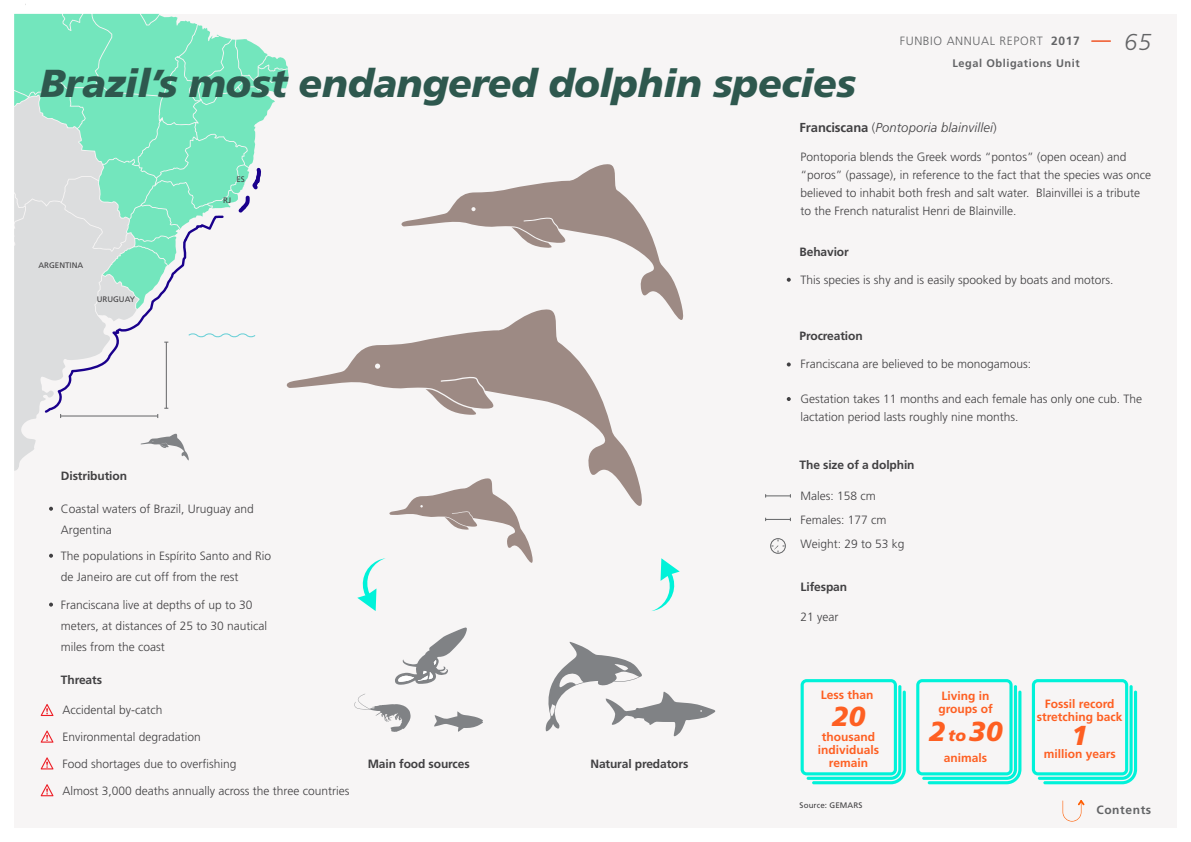
<style>
.page{position:relative;width:1191px;height:842px;background:#fff}
.page>*{position:absolute;margin:0;border:0;box-sizing:border-box;transform-origin:0 0}
.t1{font:italic 900 39px "Frutiger";letter-spacing:-.01em;color:#2e584e}
.t2{font:italic 900 27.4px "Frutiger";color:#fe5f22}
.t3{font:italic 300 23px "Frutiger";color:#636466}
.t4{font:italic 300 13px "Frutiger";letter-spacing:.01em;color:#414042}
.t5{font:300 12px/21px "Frutiger";color:#414042}
.t6{font:700 12px/13px "Frutiger";color:#fe5f22;text-align:center}
.t7{font:700 12px "Frutiger";letter-spacing:-.01em;color:#414042}
.t8{font:300 12px "Frutiger";letter-spacing:.05em;color:#636466}
.t9{font:700 12px "Frutiger";letter-spacing:.05em;color:#636466}
.t10{font:700 11px "Frutiger";letter-spacing:.05em;color:#636466}
.t11{font:8px "Frutiger";color:#414042}
.s1{font-weight:700}
.s2{font-weight:700;font-style:normal}
.s3{font-style:normal}
.s4{font-size:16px}
</style>
<div class="page">
<div style="left:14px;top:14px;width:1162px;height:814px;background:#f7f5f5"></div>
<svg style="left:1091px;top:41px;width:19px;height:1px"></svg>
<svg style="left:1062px;top:800px;width:22px;height:21px"></svg>
<svg style="left:434px;top:711px;width:49px;height:21px"></svg>
<svg style="left:354px;top:694px;width:56px;height:38px"></svg>
<svg style="left:288px;top:332px;width:354px;height:174px"></svg>
<svg style="left:401px;top:164px;width:283px;height:168px"></svg>
<svg style="left:545px;top:642px;width:170px;height:94px"></svg>
<svg style="left:41px;top:704px;width:12px;height:12px"></svg>
<svg style="left:41px;top:730px;width:12px;height:13px"></svg>
<svg style="left:41px;top:757px;width:12px;height:12px"></svg>
<svg style="left:41px;top:784px;width:12px;height:12px"></svg>
<svg style="left:800px;top:679px;width:106px;height:105px"></svg>
<svg style="left:916px;top:679px;width:105px;height:105px"></svg>
<svg style="left:1031px;top:679px;width:106px;height:105px"></svg>
<svg style="left:765px;top:494px;width:26px;height:4px"></svg>
<svg style="left:765px;top:518px;width:26px;height:3px"></svg>
<div style="left:770px;top:538px;width:15px;height:16px;border:1px solid #636466;border-radius:50%"></div>
<svg style="left:772px;top:540px;width:12px;height:12px"></svg>
<svg style="left:49px;top:507px;width:4px;height:4px"></svg>
<svg style="left:49px;top:603px;width:4px;height:4px"></svg>
<svg style="left:49px;top:554px;width:4px;height:4px"></svg>
<svg style="left:786px;top:278px;width:4px;height:4px"></svg>
<svg style="left:786px;top:362px;width:4px;height:4px"></svg>
<svg style="left:786px;top:397px;width:4px;height:4px"></svg>
<svg style="left:652px;top:558px;width:27px;height:53px"></svg>
<svg style="left:357px;top:478px;width:177px;height:133px"></svg>
<svg style="left:395px;top:627px;width:72px;height:58px"></svg>
<svg style="left:14px;top:14px;width:274px;height:457px"></svg>
<p class="t8" style="left:899px;top:34px;width:181px">FUNBIO ANNUAL REPORT <span class="s1">2017</span></p>
<p class="t10" style="left:952px;top:57px;width:129px">Legal Obligations Unit</p>
<h1 class="t1" style="left:40px;top:60px;width:818px">Brazil’s most endangered dolphin species</h1>
<p class="t4" style="left:799px;top:120px;width:199px"><span class="s2">Franciscana</span> <span class="s3">(</span>Pontoporia blainvillei<span class="s3">)</span></p>
<h3 class="t3" style="left:1124px;top:29px;width:28px">65</h3>
<p class="t11" style="left:39px;top:261px;width:46px">ARGENTINA</p>
<p class="t11" style="left:97px;top:294px;width:40px">URUGUAY</p>
<p class="t11" style="left:236px;top:174px;width:10px">ES</p>
<p class="t11" style="left:223px;top:195px;width:9px">RJ</p>
<p class="t7" style="left:61px;top:468px;width:68px">Distribution</p>
<p class="t5" style="left:61px;top:498px;width:194px">Coastal waters of Brazil, Uruguay and<br>Argentina</p>
<p class="t5" style="left:61px;top:545px;width:212px">The populations in Espírito Santo and Rio de Janeiro are cut off from the rest</p>
<p class="t5" style="left:61px;top:594px;width:208px">Franciscana live at depths of up to 30 meters, at distances of 25 to 30 nautical miles from the coast</p>
<p class="t7" style="left:61px;top:672px;width:43px">Threats</p>
<p class="t5" style="left:62px;top:699px;width:101px">Accidental by-catch</p>
<p class="t5" style="left:62px;top:726px;width:140px">Environmental degradation</p>
<p class="t5" style="left:62px;top:753px;width:176px">Food shortages due to overfishing</p>
<p class="t5" style="left:62px;top:780px;width:288px">Almost 3,000 deaths annually across the three countries</p>
<p class="t7" style="left:368px;top:757px;width:103px">Main food sources</p>
<p class="t7" style="left:590px;top:757px;width:99px">Natural predators</p>
<p class="t5" style="left:800px;top:148px;width:352px;line-height:18px">Pontoporia blends the Greek words “pontos” (open ocean) and “poros” (passage), in reference to the fact that the species was once believed to inhabit both fresh and salt water. Blainvillei is a tribute to the French naturalist Henri de Blainville.</p>
<p class="t7" style="left:799px;top:245px;width:51px">Behavior</p>
<p class="t5" style="left:800px;top:269px;width:314px">This species is shy and is easily spooked by boats and motors.</p>
<p class="t7" style="left:799px;top:329px;width:65px">Procreation</p>
<p class="t5" style="left:800px;top:353px;width:232px">Franciscana are believed to be monogamous:</p>
<p class="t5" style="left:800px;top:390px;width:343px;line-height:18px">Gestation takes 11 months and each female has only one cub. The lactation period lasts roughly nine months.</p>
<p class="t7" style="left:799px;top:458px;width:116px">The size of a dolphin</p>
<p class="t5" style="left:800px;top:484px;width:105px;line-height:24px">Males: 158 cm<br>Females: 177 cm<br>Weight: 29 to 53 kg</p>
<p class="t7" style="left:800px;top:579px;width:48px">Lifespan</p>
<p class="t5" style="left:800px;top:606px;width:40px">21 year</p>
<p class="t6" style="left:820px;top:688px;width:54px">Less than</p>
<h2 class="t2" style="left:831px;top:700px;width:35px">20</h2>
<p class="t6" style="left:818px;top:730px;width:63px">thousand individuals remain</p>
<p class="t11" style="left:799px;top:800px;width:64px">Source: GEMARS</p>
<p class="t6" style="left:938px;top:690px;width:56px;text-align:left">Living in groups of</p>
<h2 class="t2" style="left:928px;top:715px;width:75px">2 <span class="s4">to</span> 30</h2>
<p class="t6" style="left:944px;top:751px;width:45px">animals</p>
<p class="t6" style="left:1036px;top:697px;width:87px">Fossil record stretching back</p>
<h2 class="t2" style="left:1071px;top:719px;width:18px">1</h2>
<p class="t6" style="left:1043px;top:747px;width:74px">million years</p>
<p class="t9" style="left:1096px;top:803px;width:56px">Contents</p>
</div>
